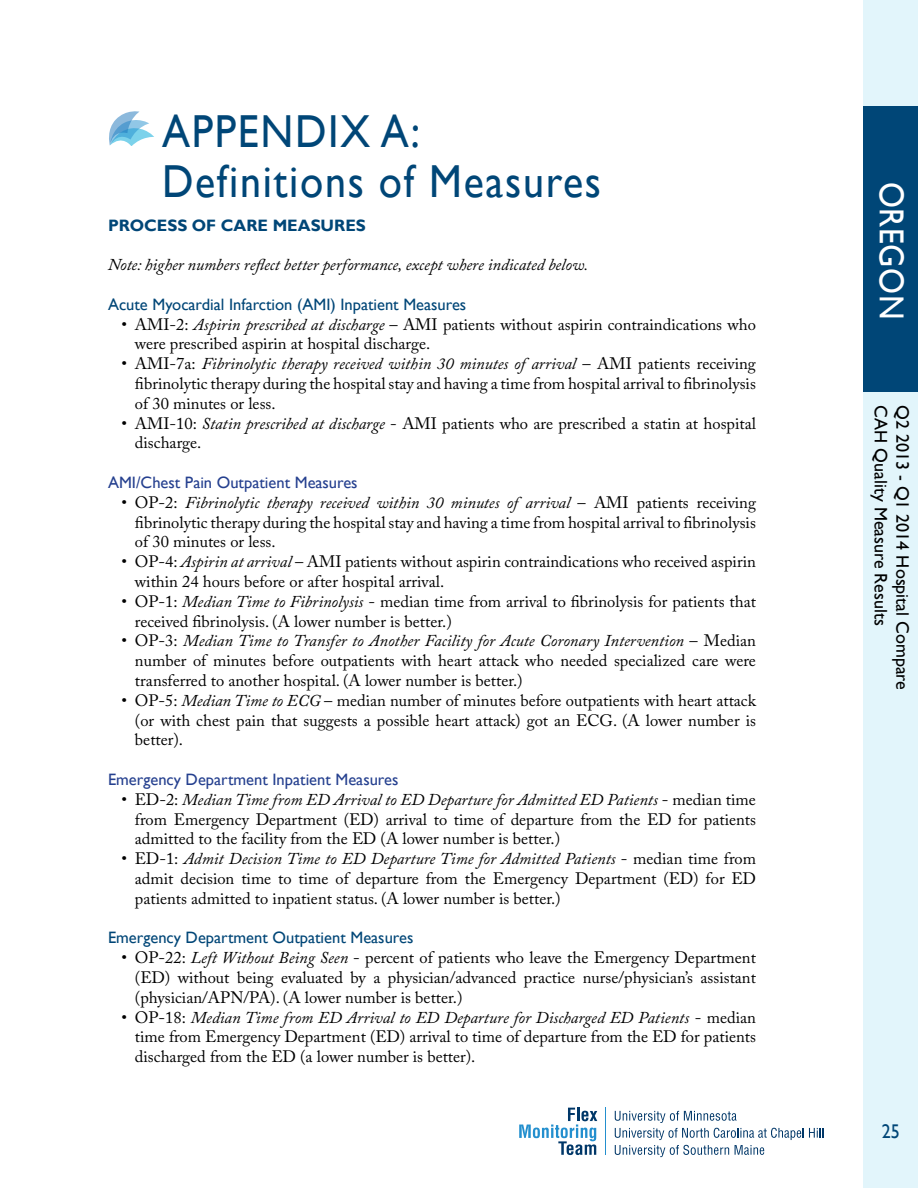
<style>
.page{position:relative;width:918px;height:1188px;background:#fff}
.page>*{position:absolute;margin:0;border:0;box-sizing:border-box;transform-origin:0 0}
.t1{font:46.2px/50.4px "Gill Sans";letter-spacing:.04em;color:#004677;scale:.91 1}
.t2{font:34.65px "Gill Sans";letter-spacing:.02em;color:#fff;scale:.91 1}
.t3{font:19.8px "Gill Sans";color:#004677;scale:.91 1}
.t4{font:18px "Gill Sans";color:#000}
.t5{font:16.5px/19.8px "Adobe Caslon Pro";color:#000;text-align:justify}
.t6{font:16.5px "Gill Sans";color:#004677}
.t7{font:italic 16.5px "Adobe Caslon Pro";color:#000}
.t8{font:16.5px "Gill Sans";color:#25408f}
.t9{font:700 16.5px "Gill Sans";color:#004677}
.s1{font-style:italic}
</style>
<div class="page">
<div style="left:864px;top:0;width:54px;height:1188px;background:#e2f5fb"></div>
<div style="left:864px;top:107px;width:54px;height:285px;background:#004677"></div>
<svg style="left:109px;top:111px;width:45px;height:35px"></svg>
<svg style="left:519px;top:1108px;width:78px;height:47px"></svg>
<svg style="left:615px;top:1111px;width:209px;height:46px"></svg>
<hr style="left:605px;top:1108px;width:1px;height:47px;background:#238fce">
<h1 class="t1" style="left:162px;top:107px;width:484px">APPENDIX A:<br>Definitions of Measures</h1>
<p class="t9" style="left:108px;top:215px;width:259px">PROCESS OF CARE MEASURES</p>
<p class="t7" style="left:108px;top:255px;width:482px">Note: higher numbers reflect better performance, except where indicated below.</p>
<p class="t6" style="left:108px;top:295px;width:360px">Acute Myocardial Infarction (AMI) Inpatient Measures</p>
<p class="t5" style="left:135px;top:314px;width:623px;text-indent:-13px">• AMI-2: <span class="s1">Aspirin prescribed at discharge</span> – AMI patients without aspirin contraindications who were prescribed aspirin at hospital discharge.</p>
<p class="t5" style="left:135px;top:354px;width:622px;text-indent:-13px">• AMI-7a: <span class="s1">Fibrinolytic therapy received within 30 minutes of arrival</span> – AMI patients receiving fibrinolytic therapy during the hospital stay and having a time from hospital arrival to fibrinolysis of 30 minutes or less.</p>
<p class="t5" style="left:135px;top:413px;width:623px;text-indent:-13px">• AMI-10: <span class="s1">Statin prescribed at discharge</span> - AMI patients who are prescribed a statin at hospital discharge.</p>
<p class="t8" style="left:108px;top:473px;width:251px">AMI/Chest Pain Outpatient Measures</p>
<p class="t5" style="left:135px;top:492px;width:623px;text-indent:-13px">• OP-2: <span class="s1">Fibrinolytic therapy received within 30 minutes of arrival</span> – AMI patients receiving fibrinolytic therapy during the hospital stay and having a time from hospital arrival to fibrinolysis of 30 minutes or less.</p>
<p class="t5" style="left:135px;top:552px;width:623px;text-indent:-13px">• OP-4: <span class="s1">Aspirin at arrival</span> – AMI patients without aspirin contraindications who received aspirin within 24 hours before or after hospital arrival.</p>
<p class="t5" style="left:135px;top:591px;width:623px;text-indent:-13px">• OP-1: <span class="s1">Median Time to Fibrinolysis</span> - median time from arrival to fibrinolysis for patients that received fibrinolysis. (A lower number is better.)</p>
<p class="t5" style="left:135px;top:631px;width:623px;text-indent:-13px">• OP-3: <span class="s1">Median Time to Transfer to Another Facility for Acute Coronary Intervention</span> – Median number of minutes before outpatients with heart attack who needed specialized care were transferred to another hospital. (A lower number is better.)</p>
<p class="t5" style="left:135px;top:690px;width:623px;text-indent:-13px">• OP-5: <span class="s1">Median Time to ECG</span> – median number of minutes before outpatients with heart attack (or with chest pain that suggests a possible heart attack) got an ECG. (A lower number is better).</p>
<p class="t8" style="left:108px;top:770px;width:292px">Emergency Department Inpatient Measures</p>
<p class="t5" style="left:135px;top:789px;width:623px;text-indent:-13px">• ED-2: <span class="s1">Median Time from ED Arrival to ED Departure for Admitted ED Patients</span> - median time from Emergency Department (ED) arrival to time of departure from the ED for patients admitted to the facility from the ED (A lower number is better.)</p>
<p class="t5" style="left:135px;top:849px;width:622px;text-indent:-13px">• ED-1: <span class="s1">Admit Decision Time to ED Departure Time for Admitted Patients</span> - median time from admit decision time to time of departure from the Emergency Department (ED) for ED patients admitted to inpatient status. (A lower number is better.)</p>
<p class="t6" style="left:108px;top:928px;width:307px">Emergency Department Outpatient Measures</p>
<p class="t5" style="left:135px;top:948px;width:623px;text-indent:-13px">• OP-22: <span class="s1">Left Without Being Seen</span> - percent of patients who leave the Emergency Department (ED) without being evaluated by a physician/advanced practice nurse/physician’s assistant (physician/APN/PA). (A lower number is better.)</p>
<p class="t5" style="left:135px;top:1007px;width:623px;text-indent:-13px">• OP-18: <span class="s1">Median Time from ED Arrival to ED Departure for Discharged ED Patients</span> - median time from Emergency Department (ED) arrival to time of departure from the ED for patients discharged from the ED (a lower number is better).</p>
<h2 class="t2" style="left:912px;top:182px;width:153px;rotate:90deg">OREGON</h2>
<p class="t4" style="left:891px;top:405px;width:222px;rotate:90deg">CAH Quality Measure Results</p>
<p class="t4" style="left:913px;top:405px;width:286px;rotate:90deg">Q2 2013 - Q1 2014 Hospital Compare</p>
<p class="t3" style="left:882px;top:1120px;width:21px">25</p>
</div>
